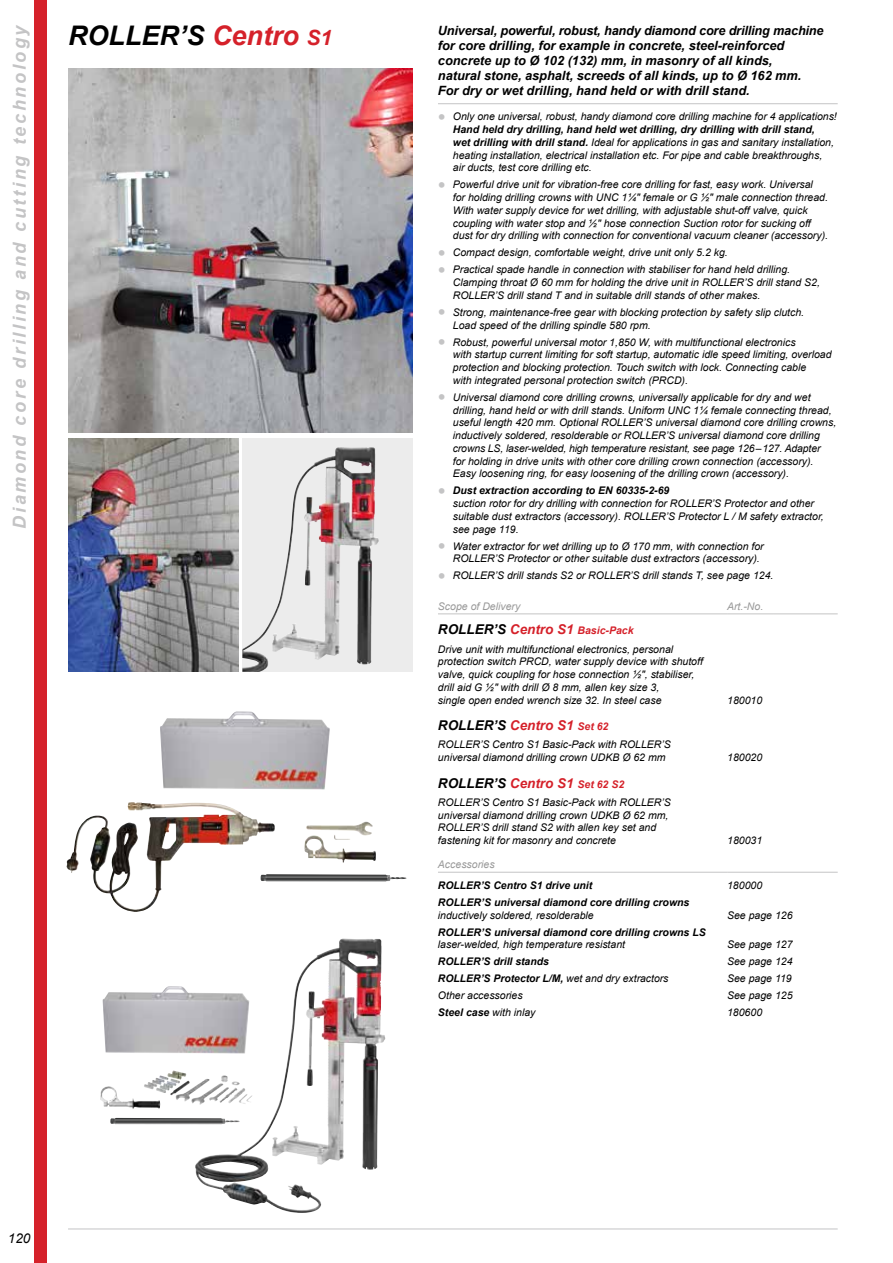
<style>
.page{position:relative;width:893px;height:1263px;background:#fff}
.page>*{position:absolute;margin:0;border:0;box-sizing:border-box;transform-origin:0 0}
.t1{font:italic 700 27px "Arial";color:#000}
.t2{font:italic 700 18px "Arial";letter-spacing:.145em;color:#c4c4c5}
.t3{font:italic 700 13.5px "Arial";color:#000}
.t4{font:italic 13.5px "Arial";color:#000}
.t5{font:italic 700 12.75px/15px "Arial";color:#000}
.t6{font:italic 10.5px/12.8px "Arial";color:#000}
.t7{font:italic 700 10.5px "Arial";color:#000}
.t8{font:italic 10.5px "Arial";color:#989898}
.s1{color:#d5212a}
.s2{font-size:21px;color:#d5212a}
.s3{font-size:22.5px;color:#c4c4c5}
.s4{font-weight:700}
.s5{font-weight:700;font-size:13.5px}
.s6{font-weight:700;font-size:13.5px;color:#d5212a}
.s7{font-weight:700;color:#d5212a}
.s8{font-size:10.5px;color:#d5212a}
.s9{font-weight:400}
</style>
<div class="page">
<div style="left:34px;top:0;width:13px;height:1263px;background:#d5212a"></div>
<hr style="left:68px;top:1228px;width:770px;height:1px;background:#c4c4c5">
<img style="left:68px;top:68px;width:344px;height:364px">
<img style="left:66px;top:802px;width:170px;height:107px">
<img style="left:160px;top:711px;width:170px;height:78px">
<img style="left:195px;top:939px;width:147px;height:274px">
<img style="left:100px;top:1086px;width:60px;height:23px">
<svg style="left:115px;top:1118px;width:131px;height:11px"></svg>
<img style="left:110px;top:1118px;width:130px;height:6px">
<img style="left:103px;top:986px;width:147px;height:68px">
<img style="left:68px;top:438px;width:170px;height:234px">
<svg style="left:242px;top:438px;width:170px;height:234px;background:#ccc6c7"></svg>
<img style="left:242px;top:447px;width:97px;height:225px">
<img style="left:263px;top:822px;width:113px;height:41px">
<img style="left:261px;top:874px;width:146px;height:8px">
<img style="left:152px;top:1070px;width:76px;height:15px">
<hr style="left:438px;top:103px;width:400px;height:1px;background:#c4c4c5">
<hr style="left:727px;top:613px;width:47px;height:1px;background:#c4c4c5">
<hr style="left:774px;top:613px;width:64px;height:1px;background:#c4c4c5">
<hr style="left:438px;top:613px;width:289px;height:1px;background:#c4c4c5">
<hr style="left:727px;top:872px;width:47px;height:1px;background:#c4c4c5">
<hr style="left:774px;top:872px;width:64px;height:1px;background:#c4c4c5">
<hr style="left:438px;top:872px;width:289px;height:1px;background:#c4c4c5">
<h2 class="t2" style="left:8px;top:529px;width:506px;rotate:-90deg">Diamond core drilling and cutting technology</h2>
<p class="t5" style="left:438px;top:23px;width:387px">Universal, powerful, robust, handy diamond core drilling machine for core drilling, for example in concrete, steel-reinforced concrete up to Ø 102 (132) mm, in masonry of all kinds,<br>natural stone, asphalt, screeds of all kinds, up to Ø 162 mm.<br>For dry or wet drilling, hand held or with drill stand.</p>
<h1 class="t1" style="left:68px;top:18px;width:266px">ROLLER’S <span class="s1">Centro</span> <span class="s2">S1</span></h1>
<p class="t6" style="left:453px;top:110px;width:385px;text-indent:-15px"><span class="s3">•</span> Only one universal, robust, handy diamond core drilling machine for 4 applications!<br><span class="s4">Hand held dry drilling, hand held wet drilling, dry drilling with drill stand,<br>wet drilling with drill stand.</span> Ideal for applications in gas and sanitary installation, heating installation, electrical installation etc. For pipe and cable breakthroughs,<br>air ducts, test core drilling etc.</p>
<p class="t6" style="left:453px;top:178px;width:377px;text-indent:-15px"><span class="s3">•</span> Powerful drive unit for vibration-free core drilling for fast, easy work. Universal<br>for holding drilling crowns with UNC 1¼" female or G ½" male connection thread.<br>With water supply device for wet drilling, with adjustable shut-off valve, quick coupling with water stop and ½" hose connection Suction rotor for sucking off dust for dry drilling with connection for conventional vacuum cleaner (accessory).</p>
<p class="t6" style="left:438px;top:246px;width:291px"><span class="s3">•</span> Compact design, comfortable weight, drive unit only 5.2 kg.</p>
<p class="t6" style="left:453px;top:263px;width:369px;text-indent:-15px"><span class="s3">•</span> Practical spade handle in connection with stabiliser for hand held drilling.<br>Clamping throat Ø 60 mm for holding the drive unit in ROLLER’S drill stand S2,<br>ROLLER’S drill stand T and in suitable drill stands of other makes.</p>
<p class="t6" style="left:453px;top:306px;width:353px;text-indent:-15px"><span class="s3">•</span> Strong, maintenance-free gear with blocking protection by safety slip clutch.<br>Load speed of the drilling spindle 580 rpm.</p>
<p class="t6" style="left:453px;top:336px;width:380px;text-indent:-15px"><span class="s3">•</span> Robust, powerful universal motor 1,850 W, with multifunctional electronics<br>with startup current limiting for soft startup, automatic idle speed limiting, overload protection and blocking protection. Touch switch with lock. Connecting cable<br>with integrated personal protection switch (PRCD).</p>
<p class="t6" style="left:453px;top:391px;width:385px;text-indent:-15px"><span class="s3">•</span> Universal diamond core drilling crowns, universally applicable for dry and wet drilling, hand held or with drill stands. Uniform UNC 1¼ female connecting thread, useful length 420 mm. Optional ROLLER’S universal diamond core drilling crowns, inductively soldered, resolderable or ROLLER’S universal diamond core drilling crowns LS, laser-welded, high temperature resistant, see page 126–127. Adapter<br>for holding in drive units with other core drilling crown connection (accessory).<br>Easy loosening ring, for easy loosening of the drilling crown (accessory).</p>
<p class="t6" style="left:453px;top:484px;width:372px;text-indent:-15px"><span class="s3">•</span> <span class="s4">Dust extraction according to EN 60335-2-69<br></span>suction rotor for dry drilling with connection for ROLLER’S Protector and other suitable dust extractors (accessory). ROLLER’S Protector L / M safety extractor, see page 119.</p>
<p class="t6" style="left:453px;top:540px;width:312px;text-indent:-15px"><span class="s3">•</span> Water extractor for wet drilling up to Ø 170 mm, with connection for<br>ROLLER’S Protector or other suitable dust extractors (accessory).</p>
<p class="t6" style="left:438px;top:569px;width:337px"><span class="s3">•</span> ROLLER’S drill stands S2 or ROLLER’S drill stands T, see page 124.</p>
<p class="t8" style="left:438px;top:599px;width:84px">Scope of Delivery</p>
<p class="t8" style="left:727px;top:599px;width:38px">Art.-No.</p>
<p class="t6" style="left:438px;top:622px;width:237px;line-height:18.3px"><span class="s5">ROLLER’S</span> <span class="s6">Centro S1</span> <span class="s7">Basic-Pack<br></span>Drive unit with multifunctional electronics, personal</p>
<p class="t6" style="left:438px;top:655px;width:266px">protection switch PRCD, water supply device with shutoff valve, quick coupling for hose connection ½", stabiliser, drill aid G ½" with drill Ø 8 mm, allen key size 3,<br>single open ended wrench size 32. In steel case</p>
<p class="t6" style="left:727px;top:694px;width:37px">180010</p>
<p class="t3" style="left:438px;top:716px;width:172px">ROLLER’S <span class="s1">Centro S1</span> <span class="s8">Set 62</span></p>
<p class="t6" style="left:438px;top:738px;width:234px">ROLLER’S Centro S1 Basic-Pack with ROLLER’S universal diamond drilling crown UDKB Ø 62 mm</p>
<p class="t3" style="left:438px;top:774px;width:188px">ROLLER’S <span class="s1">Centro S1</span> <span class="s8">Set 62 S2</span></p>
<p class="t6" style="left:438px;top:796px;width:234px">ROLLER’S Centro S1 Basic-Pack with ROLLER’S universal diamond drilling crown UDKB Ø 62 mm, ROLLER’S drill stand S2 with allen key set and fastening kit for masonry and concrete</p>
<p class="t6" style="left:727px;top:751px;width:37px">180020</p>
<p class="t6" style="left:727px;top:834px;width:37px">180031</p>
<p class="t4" style="left:8px;top:1229px;width:24px">120</p>
<p class="t8" style="left:438px;top:858px;width:58px">Accessories</p>
<p class="t7" style="left:438px;top:878px;width:156px">ROLLER’S Centro S1 drive unit</p>
<p class="t6" style="left:727px;top:879px;width:37px">180000</p>
<p class="t7" style="left:438px;top:895px;width:253px">ROLLER’S universal diamond core drilling crowns</p>
<p class="t6" style="left:438px;top:909px;width:157px">inductively soldered, resolderable</p>
<p class="t6" style="left:727px;top:909px;width:67px">See page 126</p>
<p class="t7" style="left:438px;top:925px;width:269px">ROLLER’S universal diamond core drilling crowns LS</p>
<p class="t6" style="left:438px;top:938px;width:189px">laser-welded, high temperature resistant</p>
<p class="t6" style="left:727px;top:938px;width:67px">See page 127</p>
<p class="t7" style="left:438px;top:955px;width:112px">ROLLER’S drill stands</p>
<p class="t6" style="left:727px;top:955px;width:67px">See page 124</p>
<p class="t7" style="left:438px;top:972px;width:232px">ROLLER’S Protector L/M, <span class="s9">wet and dry extractors</span></p>
<p class="t6" style="left:727px;top:972px;width:66px">See page 119</p>
<p class="t6" style="left:438px;top:989px;width:86px">Other accessories</p>
<p class="t6" style="left:727px;top:989px;width:67px">See page 125</p>
<p class="t7" style="left:438px;top:1006px;width:99px">Steel case <span class="s9">with inlay</span></p>
<p class="t6" style="left:727px;top:1006px;width:37px">180600</p>
</div>
